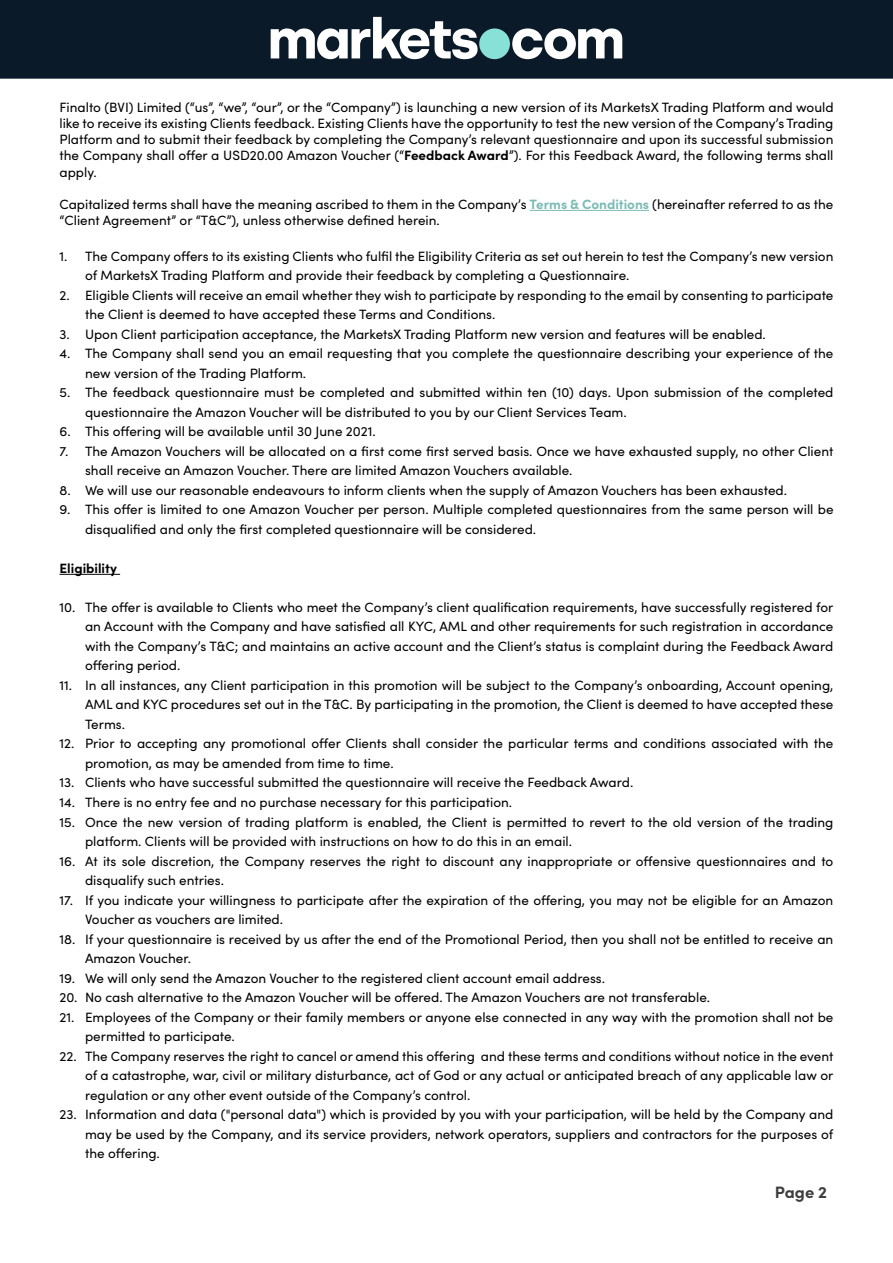
<style>
.page{position:relative;width:893px;height:1263px;background:#fff}
.page>*{position:absolute;margin:0;border:0;box-sizing:border-box;transform-origin:0 0}
.t1{font:700 16.5px "Sofia Pro";color:#3e3e3f}
.bg-text{font:13.5px/16.2px "Sofia Pro";color:#000}
.bg-text-2{font:700 13.5px "Sofia Pro";color:#000}
.s1{font-weight:700}
.s2{font-weight:700;color:#7abbb4}
</style>
<div class="page">
<div style="left:0;top:0;width:893px;height:79px;background:#0a1a29"></div>
<svg style="left:271px;top:17px;width:351px;height:42px"></svg>
<hr style="left:530px;top:210px;width:119px;height:1px;background:#7abbb4">
<hr style="left:60px;top:574px;width:60px;height:1px;background:#000">
<p class="bg-text" style="left:60px;top:98px;width:775px;text-align:justify">Finalto (BVI) Limited (“us “, ” we “, ” our ,” or the “Company”) is launching a new version of its MarketsX Trading Platform and would like to receive its existing Clients feedback. Existing Clients have the opportunity to test the new version of the Company s’ Trading Platform and to submit their feedback by completing the Company s’ relevant questionnaire and upon its successful submission the Company shall offer a USD20.00 Amazon Voucher (“<span class="s1">Feedback Award</span>”). For this Feedback Award, the following terms shall apply.</p>
<p class="bg-text" style="left:60px;top:195px;width:775px">Capitalized terms shall have the meaning ascribed to them in the Company s’ <span class="s2">Terms &amp; Conditions</span> (hereinafter referred to as the “Client Agreement” or “ &amp;T C”), unless otherwise defined herein.</p>
<p class="bg-text" style="left:85px;top:247px;width:750px">The Company offers to its existing Clients who fulfil the Eligibility Criteria as set out herein to test the Company s’ new version</p>
<p class="bg-text" style="left:60px;top:247px;width:10px">1.</p>
<p class="bg-text" style="left:60px;top:286px;width:12px">2.</p>
<p class="bg-text" style="left:60px;top:325px;width:12px">3.</p>
<p class="bg-text" style="left:60px;top:345px;width:12px">4.</p>
<p class="bg-text" style="left:60px;top:384px;width:12px">5.</p>
<p class="bg-text" style="left:60px;top:423px;width:13px">6.</p>
<p class="bg-text" style="left:60px;top:442px;width:11px">7.</p>
<p class="bg-text" style="left:60px;top:481px;width:13px">8.</p>
<p class="bg-text" style="left:60px;top:501px;width:12px">9.</p>
<p class="bg-text" style="left:85px;top:267px;width:546px">of MarketsX Trading Platform and provide their feedback by completing a Questionnaire.</p>
<p class="bg-text" style="left:85px;top:286px;width:750px">Eligible Clients will receive an email whether they wish to participate by responding to the email by consenting to participate</p>
<p class="bg-text" style="left:85px;top:306px;width:412px">the Client is deemed to have accepted these Terms and Conditions.</p>
<p class="bg-text" style="left:85px;top:325px;width:682px">Upon Client participation acceptance, the MarketsX Trading Platform new version and features will be enabled.</p>
<p class="bg-text" style="left:85px;top:345px;width:750px">The Company shall send you an email requesting that you complete the questionnaire describing your experience of the</p>
<p class="bg-text" style="left:85px;top:364px;width:223px">new version of the Trading Platform.</p>
<p class="bg-text" style="left:85px;top:384px;width:750px">The feedback questionnaire must be completed and submitted within ten (10) days. Upon submission of the completed</p>
<p class="bg-text" style="left:85px;top:403px;width:543px">questionnaire the Amazon Voucher will be distributed to you by our Client Services Team.</p>
<p class="bg-text" style="left:85px;top:423px;width:292px">This offering will be available until 30 June 2021.</p>
<p class="bg-text" style="left:85px;top:442px;width:750px">The Amazon Vouchers will be allocated on a first come first served basis. Once we have exhausted supply, no other Client</p>
<p class="bg-text" style="left:85px;top:462px;width:489px">shall receive an Amazon Voucher. There are limited Amazon Vouchers available.</p>
<p class="bg-text" style="left:85px;top:481px;width:703px">We will use our reasonable endeavours to inform clients when the supply of Amazon Vouchers has been exhausted.</p>
<p class="bg-text" style="left:85px;top:501px;width:750px">This offer is limited to one Amazon Voucher per person. Multiple completed questionnaires from the same person will be</p>
<p class="bg-text" style="left:85px;top:520px;width:453px">disqualified and only the first completed questionnaire will be considered.</p>
<p class="bg-text-2" style="left:60px;top:558px;width:59px">Eligibility</p>
<p class="bg-text" style="left:85px;top:598px;width:750px">The offer is available to Clients who meet the Company s’ client qualification requirements, have successfully registered for</p>
<p class="bg-text" style="left:60px;top:598px;width:17px">10.</p>
<p class="bg-text" style="left:60px;top:676px;width:14px">11.</p>
<p class="bg-text" style="left:60px;top:735px;width:16px">12.</p>
<p class="bg-text" style="left:60px;top:774px;width:17px">13.</p>
<p class="bg-text" style="left:60px;top:793px;width:17px">14.</p>
<p class="bg-text" style="left:60px;top:813px;width:17px">15.</p>
<p class="bg-text" style="left:60px;top:852px;width:17px">16.</p>
<p class="bg-text" style="left:60px;top:891px;width:15px">17.</p>
<p class="bg-text" style="left:60px;top:930px;width:17px">18.</p>
<p class="bg-text" style="left:60px;top:969px;width:17px">19.</p>
<p class="bg-text" style="left:60px;top:988px;width:20px">20.</p>
<p class="bg-text" style="left:60px;top:1008px;width:16px">21.</p>
<p class="bg-text" style="left:60px;top:1047px;width:19px">22.</p>
<p class="bg-text" style="left:60px;top:1105px;width:19px">23.</p>
<p class="bg-text" style="left:85px;top:616px;width:750px;line-height:19.5px;text-align:justify">an Account with the Company and have satisfied all KYC, AML and other requirements for such registration in accordance with the Company &amp;Ts ’ C; and maintains an active account and the Client s’ status is complaint during the Feedback Award offering period.</p>
<p class="bg-text" style="left:85px;top:676px;width:750px">In all instances, any Client participation in this promotion will be subject to the Company s’ onboarding, Account opening,</p>
<p class="bg-text" style="left:85px;top:694px;width:750px;line-height:19.5px">AML and KYC procedures set out in the &amp;T C. By participating in the promotion, the Client is deemed to have accepted these<br>Terms.</p>
<p class="bg-text" style="left:85px;top:735px;width:750px">Prior to accepting any promotional offer Clients shall consider the particular terms and conditions associated with the</p>
<p class="bg-text" style="left:85px;top:754px;width:310px">promotion, as may be amended from time to time.</p>
<p class="bg-text" style="left:85px;top:774px;width:550px">Clients who have successful submitted the questionnaire will receive the Feedback Award.</p>
<p class="bg-text" style="left:85px;top:793px;width:429px">There is no entry fee and no purchase necessary for this participation.</p>
<p class="bg-text" style="left:85px;top:813px;width:750px">Once the new version of trading platform is enabled, the Client is permitted to revert to the old version of the trading</p>
<p class="bg-text" style="left:85px;top:832px;width:489px">platform. Clients will be provided with instructions on how to do this in an email.</p>
<p class="bg-text" style="left:85px;top:852px;width:750px">At its sole discretion, the Company reserves the right to discount any inappropriate or offensive questionnaires and to</p>
<p class="bg-text" style="left:85px;top:871px;width:140px">disqualify such entries.</p>
<p class="bg-text" style="left:85px;top:891px;width:750px">If you indicate your willingness to participate after the expiration of the offering, you may not be eligible for an Amazon</p>
<p class="bg-text" style="left:85px;top:910px;width:200px">Voucher as vouchers are limited.</p>
<p class="bg-text" style="left:85px;top:930px;width:750px">If your questionnaire is received by us after the end of the Promotional Period, then you shall not be entitled to receive an</p>
<p class="bg-text" style="left:85px;top:949px;width:107px">Amazon Voucher.</p>
<p class="bg-text" style="left:85px;top:969px;width:521px">We will only send the Amazon Voucher to the registered client account email address.</p>
<p class="bg-text" style="left:85px;top:988px;width:627px">No cash alternative to the Amazon Voucher will be offered. The Amazon Vouchers are not transferable.</p>
<p class="bg-text" style="left:85px;top:1008px;width:750px">Employees of the Company or their family members or anyone else connected in any way with the promotion shall not be</p>
<p class="bg-text" style="left:85px;top:1027px;width:151px">permitted to participate.</p>
<p class="bg-text" style="left:85px;top:1047px;width:750px">The Company reserves the right to cancel or amend this offering and these terms and conditions without notice in the event</p>
<p class="bg-text" style="left:85px;top:1065px;width:750px;line-height:19.5px">of a catastrophe, war, civil or military disturbance, act of God or any actual or anticipated breach of any applicable law or regulation or any other event outside of the Company s’ control.</p>
<p class="bg-text" style="left:85px;top:1105px;width:750px">Information and data ("personal data") which is provided by you with your participation, will be held by the Company and</p>
<p class="bg-text" style="left:85px;top:1123px;width:750px;line-height:19.5px">may be used by the Company, and its service providers, network operators, suppliers and contractors for the purposes of the offering.</p>
<p class="t1" style="left:775px;top:1179px;width:54px">Page 2</p>
</div>
